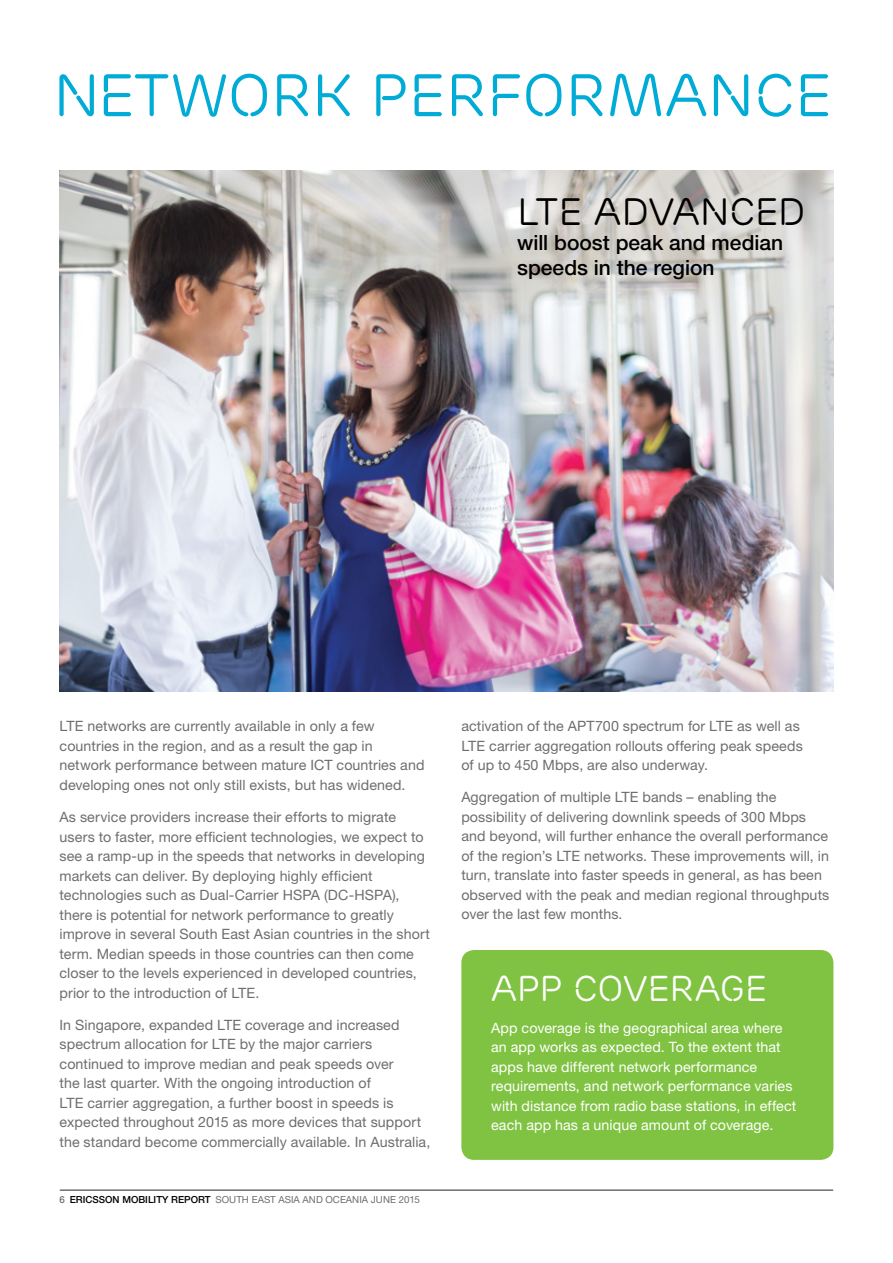
<style>
.page{position:relative;width:893px;height:1263px;background:#fff}
.page>*{position:absolute;margin:0;border:0;box-sizing:border-box;transform-origin:0 0}
.t1{font:60px "Ericsson Capital";letter-spacing:-.005em;color:#00abd6}
.t2{font:38.25px "Ericsson Capital";letter-spacing:-.015em;color:#000}
.t3{font:36px "Ericsson Capital";letter-spacing:-.01em;color:#fff}
.t4{font:500 21px/25.2px "Ericsson Sans";color:#000}
.t5{font:14.25px/19.5px "Ericsson Sans";letter-spacing:.005em;color:#6d6e71}
.t6{font:14.25px/19.5px "Ericsson Sans";letter-spacing:.005em;color:#fff}
.t7{font:9.75px "Ericsson Sans";color:#6d6e71}
.s1{font-weight:500}
.s2{font-weight:500;color:#000}
</style>
<div class="page">
<hr style="left:60px;top:1189px;width:773px;height:2px;background:#6d6e71">
<img style="left:60px;top:170px;width:773px;height:521px">
<div style="left:461px;top:950px;width:372px;height:210px;background:#80c342;border-radius:13px"></div>
<h1 class="t1" style="left:53px;top:60px;width:781px">NETWORK PERFORMANCE</h1>
<h2 class="t2" style="left:517px;top:189px;width:290px">LTE ADVANCED</h2>
<h3 class="t4" style="left:517px;top:230px;width:268px">will boost peak and median speeds in the region</h3>
<p class="t5" style="left:60px;top:717px;width:366px">LTE networks are currently available in only a few countries in the region, and as a result the gap in network performance between mature ICT countries and developing ones not only still exists, but has widened.</p>
<p class="t5" style="left:60px;top:807px;width:372px">As service providers increase their efforts to migrate users to faster, more efficient technologies, we expect to see a ramp-up in the speeds that networks in developing markets can deliver. By deploying highly efficient technologies such as Dual-Carrier HSPA (DC-HSPA), there is potential for network performance to greatly improve in several South East Asian countries in the short term. Median speeds in those countries can then come closer to the levels experienced in developed countries, prior to the introduction of LTE.</p>
<p class="t5" style="left:60px;top:1015px;width:372px">In Singapore, expanded LTE coverage and increased spectrum allocation for LTE by the major carriers continued to improve median and peak speeds over<br>the last quarter. With the ongoing introduction of<br>LTE carrier aggregation, a further boost in speeds is expected throughout 2015 as more devices that support the standard become commercially available. In Australia,</p>
<p class="t7" style="left:60px;top:1194px;width:362px"><span class="s1">6</span> <span class="s2">ERICSSON MOBILITY REPORT</span> SOUTH EAST ASIA AND OCEANIA JUNE 2015</p>
<p class="t5" style="left:461px;top:716px;width:343px">activation of the APT700 spectrum for LTE as well as<br>LTE carrier aggregation rollouts offering peak speeds of up to 450 Mbps, are also underway.</p>
<p class="t5" style="left:461px;top:788px;width:369px">Aggregation of multiple LTE bands – enabling the possibility of delivering downlink speeds of 300 Mbps and beyond, will further enhance the overall performance of the region’s LTE networks. These improvements will, in turn, translate into faster speeds in general, as has been observed with the peak and median regional throughputs over the last few months.</p>
<h3 class="t3" style="left:491px;top:967px;width:278px">APP COVERAGE</h3>
<p class="t6" style="left:491px;top:1018px;width:307px">App coverage is the geographical area where an app works as expected. To the extent that apps have different network performance requirements, and network performance varies with distance from radio base stations, in effect each app has a unique amount of coverage.</p>
</div>
